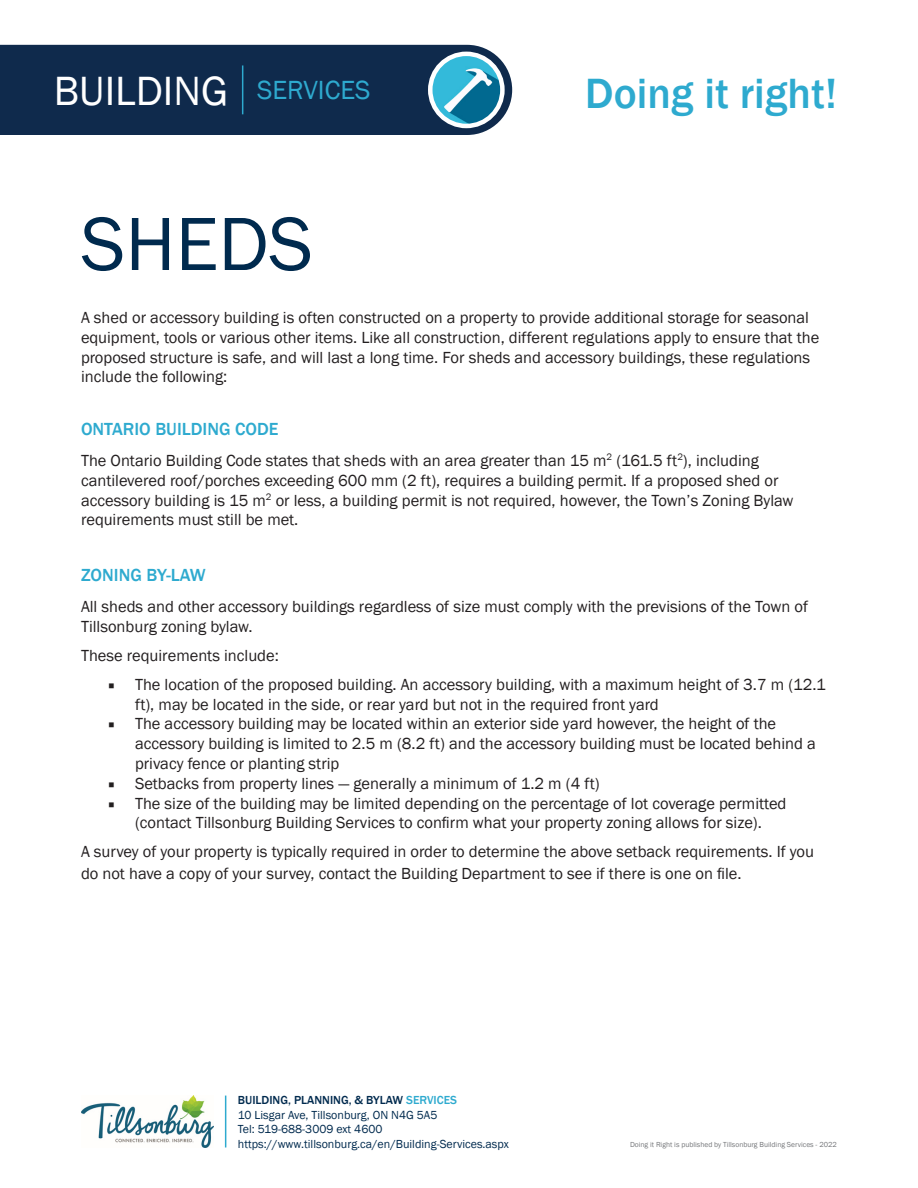
<style>
.page{position:relative;width:918px;height:1188px;background:#fff}
.page>*{position:absolute;margin:0;border:0;box-sizing:border-box;transform-origin:0 0}
.t1{font:78px "Franklin Gothic";color:#002a4e}
.t2{font:500 43.5px "Franklin Gothic";color:#2eaacf}
.t3{font:42px "Franklin Gothic";color:#fff}
.t4{font:27px "Franklin Gothic";color:#2eaacf}
.t5{font:500 18px "Franklin Gothic";color:#2eaacf}
.t6{font:16.5px/19.8px "Franklin Gothic";color:#231f20}
.t7{font:12px "Franklin Gothic";color:#002a4e}
.t8{font:500 12px "Franklin Gothic";color:#002a4e}
.t9{font:7.5px "Franklin Gothic";color:#76787b}
.s1{font-family:"Minion Pro"}
.s2{color:#2eaacf}
</style>
<div class="page">
<img style="left:81px;top:1096px;width:132px;height:52px">
<hr style="left:225px;top:1096px;width:1px;height:51px;background:#2eaacf">
<div style="left:0;top:45px;width:512px;height:90px;background:#0f2a4c"></div>
<img style="left:430px;top:54px;width:72px;height:72px;border-radius:36px">
<div style="left:428px;top:52px;width:77px;height:76px;border:4px solid #fff;border-radius:50%"></div>
<hr style="left:242px;top:65px;width:1px;height:49px;background:#2eaacf">
<p class="t3" style="left:54px;top:65px;width:176px">BUILDING</p>
<p class="t4" style="left:257px;top:74px;width:115px">SERVICES</p>
<p class="t1" style="left:81px;top:196px;width:234px">SHEDS</p>
<p class="t2" style="left:585px;top:67px;width:253px">Doing it right!</p>
<p class="t6" style="left:81px;top:308px;width:730px">A shed or accessory building is often constructed on a property to provide additional storage for seasonal</p>
<p class="t6" style="left:81px;top:328px;width:740px">equipment, tools or various other items. Like all construction, different regulations apply to ensure that the</p>
<p class="t6" style="left:81px;top:348px;width:731px">proposed structure is safe, and will last a long time. For sheds and accessory buildings, these regulations</p>
<p class="t6" style="left:81px;top:367px;width:148px">include the following:</p>
<p class="t5" style="left:81px;top:417px;width:199px">ONTARIO BUILDING CODE</p>
<p class="t6" style="left:81px;top:451px;width:679px">The Ontario Building Code states that sheds with an area greater than 15 m<sup>2</sup> (161.5 ft<sup>2</sup>), including</p>
<p class="t6" style="left:81px;top:471px;width:699px">cantilevered roof/porches exceeding 600 mm (2 ft), requires a building permit. If a proposed shed or</p>
<p class="t6" style="left:81px;top:490px;width:714px">accessory building is 15 m<sup>2</sup> or less, a building permit is not required, however, the Town’s Zoning Bylaw</p>
<p class="t6" style="left:81px;top:510px;width:219px">requirements must still be met.</p>
<p class="t5" style="left:81px;top:564px;width:126px">ZONING BY-LAW</p>
<p class="t6" style="left:81px;top:597px;width:729px">All sheds and other accessory buildings regardless of size must comply with the previsions of the Town of</p>
<p class="t6" style="left:81px;top:617px;width:173px">Tillsonburg zoning bylaw.</p>
<p class="t6" style="left:81px;top:646px;width:199px">These requirements include:</p>
<p class="t6" style="left:135px;top:675px;width:692px;text-indent:-27px"><span class="s1">■</span> The location of the proposed building. An accessory building, with a maximum height of 3.7 m (12.1 ft), may be located in the side, or rear yard but not in the required front yard</p>
<p class="t6" style="left:135px;top:714px;width:682px;text-indent:-27px"><span class="s1">■</span> The accessory building may be located within an exterior side yard however, the height of the accessory building is limited to 2.5 m (8.2 ft) and the accessory building must be located behind a privacy fence or planting strip</p>
<p class="t6" style="left:108px;top:774px;width:493px"><span class="s1">■</span> Setbacks from property lines — generally a minimum of 1.2 m (4 ft)</p>
<p class="t6" style="left:108px;top:794px;width:680px;text-align:center"><span class="s1">■</span> The size of the building may be limited depending on the percentage of lot coverage permitted (contact Tillsonburg Building Services to confirm what your property zoning allows for size).</p>
<p class="t6" style="left:81px;top:842px;width:735px">A survey of your property is typically required in order to determine the above setback requirements. If you</p>
<p class="t6" style="left:81px;top:864px;width:662px">do not have a copy of your survey, contact the Building Department to see if there is one on file.</p>
<p class="t8" style="left:238px;top:1093px;width:221px">BUILDING, PLANNING, &amp; BYLAW <span class="s2">SERVICES</span></p>
<p class="t7" style="left:238px;top:1107px;width:201px">10 Lisgar Ave, Tillsonburg, ON N4G 5A5</p>
<p class="t7" style="left:238px;top:1122px;width:146px">Tel: 519-688-3009 ext 4600</p>
<p class="t7" style="left:238px;top:1136px;width:273px">https://www.tillsonburg.ca/en/Building-Services.aspx</p>
<p class="t9" style="left:630px;top:1140px;width:208px">Doing it Right is published by Tillsonburg Building Services - 2022</p>
</div>
